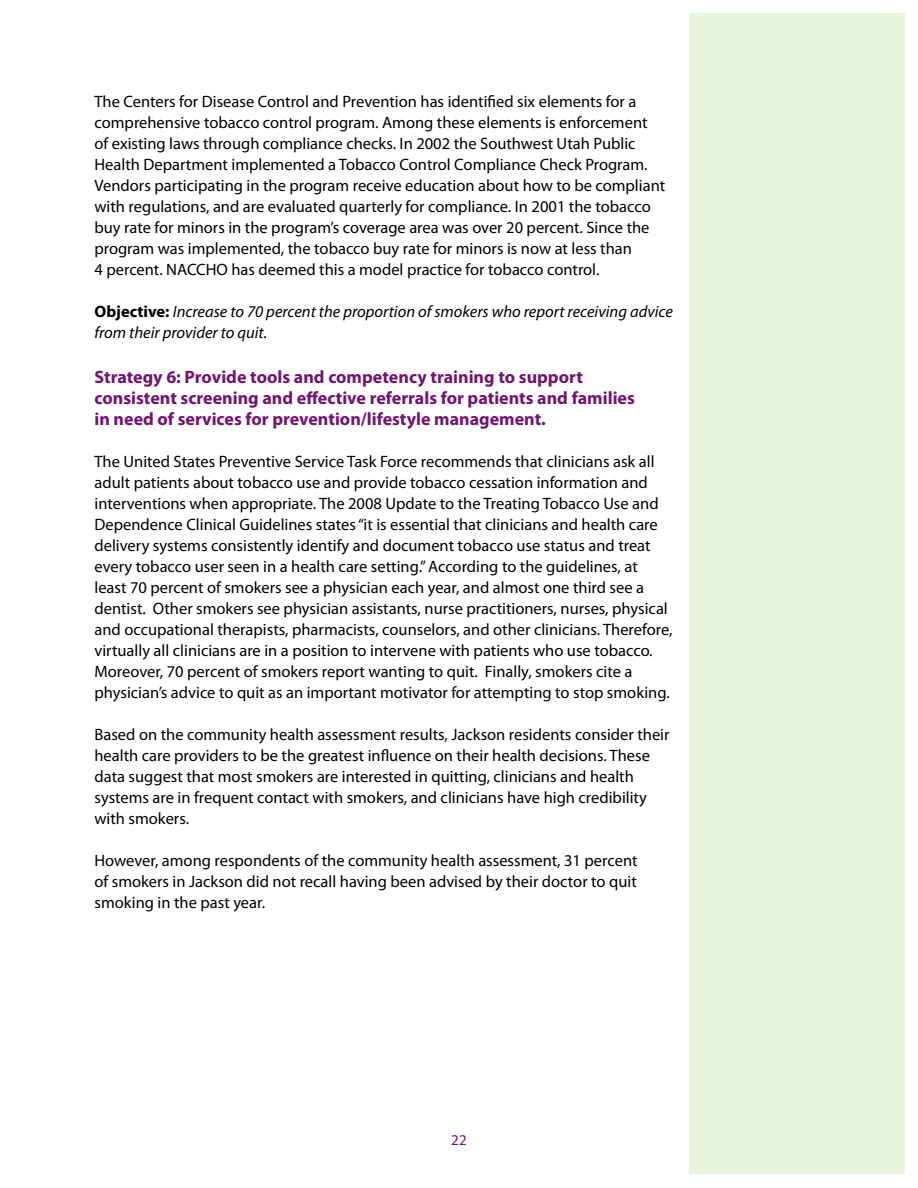
<style>
.page{position:relative;width:918px;height:1188px;background:#fff}
.page>*{position:absolute;margin:0;border:0;box-sizing:border-box;transform-origin:0 0}
.t1{font:700 18px/21px "Myriad Pro";color:#731472}
.t2{font:16.5px/21px "Myriad Pro";color:#000}
.t3{font:italic 16.5px/21px "Myriad Pro";color:#000}
.t4{font:15px "Myriad Pro";color:#731472}
.s1{font-weight:700;font-style:normal}
</style>
<div class="page">
<div style="left:689px;top:14px;width:215px;height:1160px;background:#e8f4d9"></div>
<p class="t2" style="left:94px;top:91px;width:572px">The Centers for Disease Control and Prevention has identified six elements for a comprehensive tobacco control program. Among these elements is enforcement of existing laws through compliance checks. In 2002 the Southwest Utah Public Health Department implemented a Tobacco Control Compliance Check Program.<br>Vendors participating in the program receive education about how to be compliant with regulations, and are evaluated quarterly for compliance. In 2001 the tobacco buy rate for minors in the program’s coverage area was over 20 percent. Since the program was implemented, the tobacco buy rate for minors is now at less than<br>4 percent. NACCHO has deemed this a model practice for tobacco control.</p>
<p class="t3" style="left:94px;top:301px;width:580px"><span class="s1">Objective:</span> Increase to 70 percent the proportion of smokers who report receiving advice from their provider to quit.</p>
<p class="t1" style="left:94px;top:366px;width:542px">Strategy 6: Provide tools and competency training to support consistent screening and effective referrals for patients and families in need of services for prevention/lifestyle management.</p>
<p class="t2" style="left:94px;top:451px;width:580px">The United States Preventive Service Task Force recommends that clinicians ask all adult patients about tobacco use and provide tobacco cessation information and interventions when appropriate. The 2008 Update to the Treating Tobacco Use and Dependence Clinical Guidelines states “it is essential that clinicians and health care delivery systems consistently identify and document tobacco use status and treat every tobacco user seen in a health care setting.” According to the guidelines, at least 70 percent of smokers see a physician each year, and almost one third see a dentist. Other smokers see physician assistants, nurse practitioners, nurses, physical and occupational therapists, pharmacists, counselors, and other clinicians. Therefore, virtually all clinicians are in a position to intervene with patients who use tobacco.<br>Moreover, 70 percent of smokers report wanting to quit. Finally, smokers cite a physician’s advice to quit as an important motivator for attempting to stop smoking.</p>
<p class="t2" style="left:94px;top:724px;width:577px">Based on the community health assessment results, Jackson residents consider their health care providers to be the greatest influence on their health decisions. These data suggest that most smokers are interested in quitting, clinicians and health systems are in frequent contact with smokers, and clinicians have high credibility with smokers.</p>
<p class="t2" style="left:94px;top:850px;width:545px;text-align:justify">However, among respondents of the community health assessment, 31 percent of smokers in Jackson did not recall having been advised by their doctor to quit smoking in the past year.</p>
<p class="t4" style="left:451px;top:1131px;width:17px">22</p>
</div>
